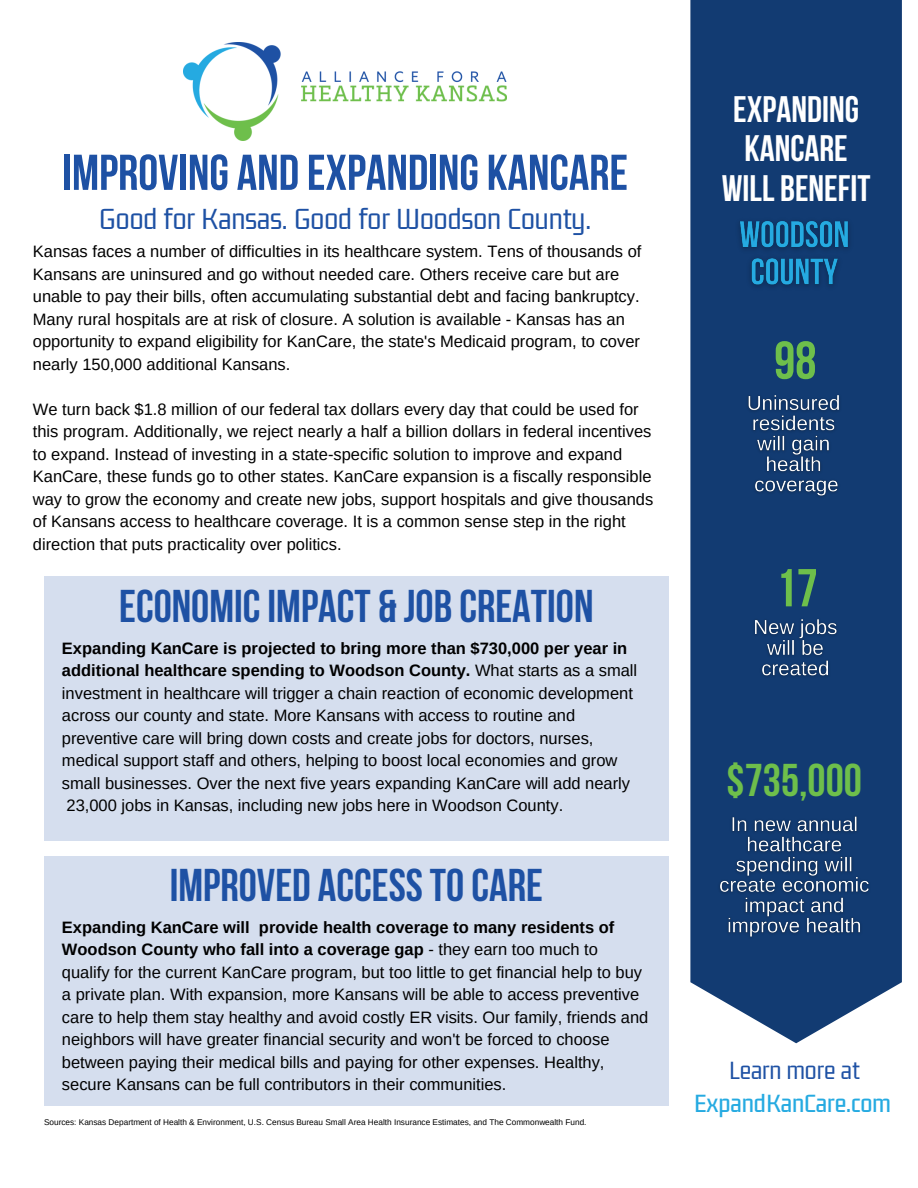
<style>
.page{position:relative;width:918px;height:1188px;background:#fff}
.page>*{position:absolute;margin:0;border:0;box-sizing:border-box;transform-origin:0 0}
.t1{font:700 53.25px "Bebas Neue";color:#6ebf4b}
.t2{font:700 50.25px "Bebas Neue";color:#1e51a4}
.t3{font:700 45.75px "Bebas Neue";color:#1e51a4}
.t4{font:700 45.75px "Bebas Neue";color:#6ebf4b}
.t5{font:700 36.75px "Bebas Neue";color:#fff}
.t6{font:32.25px "Gemunu Libre";color:#1e51a4}
.t7{font:500 27.6px "Gemunu Libre";color:#25aae1}
.t8{font:27.6px "Gemunu Libre";color:#1e51a4}
.t9{font:16.5px/22.5px "Arimo";color:#000}
.t10{font:8.25px "Arimo";color:#000}
.s1{font-weight:700}
</style>
<div class="page">
<img style="left:184px;top:43px;width:323px;height:98px">
<div style="left:690px;top:0;width:212px;height:1043px;background:#123b72"></div>
<img style="left:731px;top:212px;width:127px;height:93px">
<img style="left:741px;top:387px;width:110px;height:116px">
<img style="left:747px;top:610px;width:96px;height:76px">
<img style="left:714px;top:807px;width:161px;height:137px">
<div style="left:44px;top:577px;width:624px;height:264px;background:#d5deee"></div>
<div style="left:44px;top:856px;width:624px;height:250px;background:#d5deee"></div>
<p class="t2" style="left:62px;top:152px;width:567px">IMPROVING AND EXPANDING KANCARE</p>
<p class="t6" style="left:99px;top:203px;width:493px">Good for Kansas. Good for Woodson County.</p>
<p class="t9" style="left:33px;top:240px;width:610px">Kansas faces a number of difficulties in its healthcare system. Tens of thousands of Kansans are uninsured and go without needed care. Others receive care but are unable to pay their bills, often accumulating substantial debt and facing bankruptcy.<br>Many rural hospitals are at risk of closure. A solution is available - Kansas has an opportunity to expand eligibility for KanCare, the state's Medicaid program, to cover nearly 150,000 additional Kansans.</p>
<p class="t9" style="left:33px;top:398px;width:622px">We turn back $1.8 million of our federal tax dollars every day that could be used for this program. Additionally, we reject nearly a half a billion dollars in federal incentives to expand. Instead of investing in a state-specific solution to improve and expand KanCare, these funds go to other states. KanCare expansion is a fiscally responsible way to grow the economy and create new jobs, support hospitals and give thousands of Kansans access to healthcare coverage. It is a common sense step in the right direction that puts practicality over politics.</p>
<p class="t3" style="left:119px;top:587px;width:476px">ECONOMICIMPACT &amp; JOB CREATION</p>
<p class="t9" style="left:62px;top:637px;width:577px"><span class="s1">Expanding KanCare is projected to bring more than $730,000 per year in additional healthcare spending to Woodson County.</span> What starts as a small investment in healthcare will trigger a chain reaction of economic development across our county and state. More Kansans with access to routine and preventive care will bring down costs and create jobs for doctors, nurses, medical support staff and others, helping to boost local economies and grow small businesses. Over the next five years expanding KanCare will add nearly 23,000 jobs in Kansas, including new jobs here in Woodson County.</p>
<p class="t3" style="left:170px;top:866px;width:375px">IMPROVED ACCESSTOCARE</p>
<p class="t9" style="left:62px;top:916px;width:588px"><span class="s1">Expanding KanCare will provide health coverage to many residents of Woodson County who fall into a coverage gap</span> - they earn too much to qualify for the current KanCare program, but too little to get financial help to buy a private plan. With expansion, more Kansans will be able to access preventive care to help them stay healthy and avoid costly ER visits. Our family, friends and neighbors will have greater financial security and won't be forced to choose between paying their medical bills and paying for other expenses. Healthy, secure Kansans can be full contributors in their communities.</p>
<p class="t10" style="left:44px;top:1117px;width:544px">Sources: Kansas Department of Health &amp; Environment, U.S. Census Bureau Small Area Health Insurance Estimates, and The Commonwealth Fund.</p>
<p class="t5" style="left:733px;top:94px;width:127px">EXPANDING</p>
<p class="t5" style="left:745px;top:134px;width:105px">KANCARE</p>
<p class="t5" style="left:722px;top:173px;width:150px">WILL BENEFIT</p>
<p class="t1" style="left:774px;top:339px;width:44px">98</p>
<p class="t1" style="left:776px;top:566px;width:44px">17</p>
<p class="t4" style="left:727px;top:761px;width:137px">$735,000</p>
<p class="t8" style="left:729px;top:1056px;width:132px">Learn more at</p>
<p class="t7" style="left:694px;top:1090px;width:198px">ExpandKanCare.com</p>
</div>
